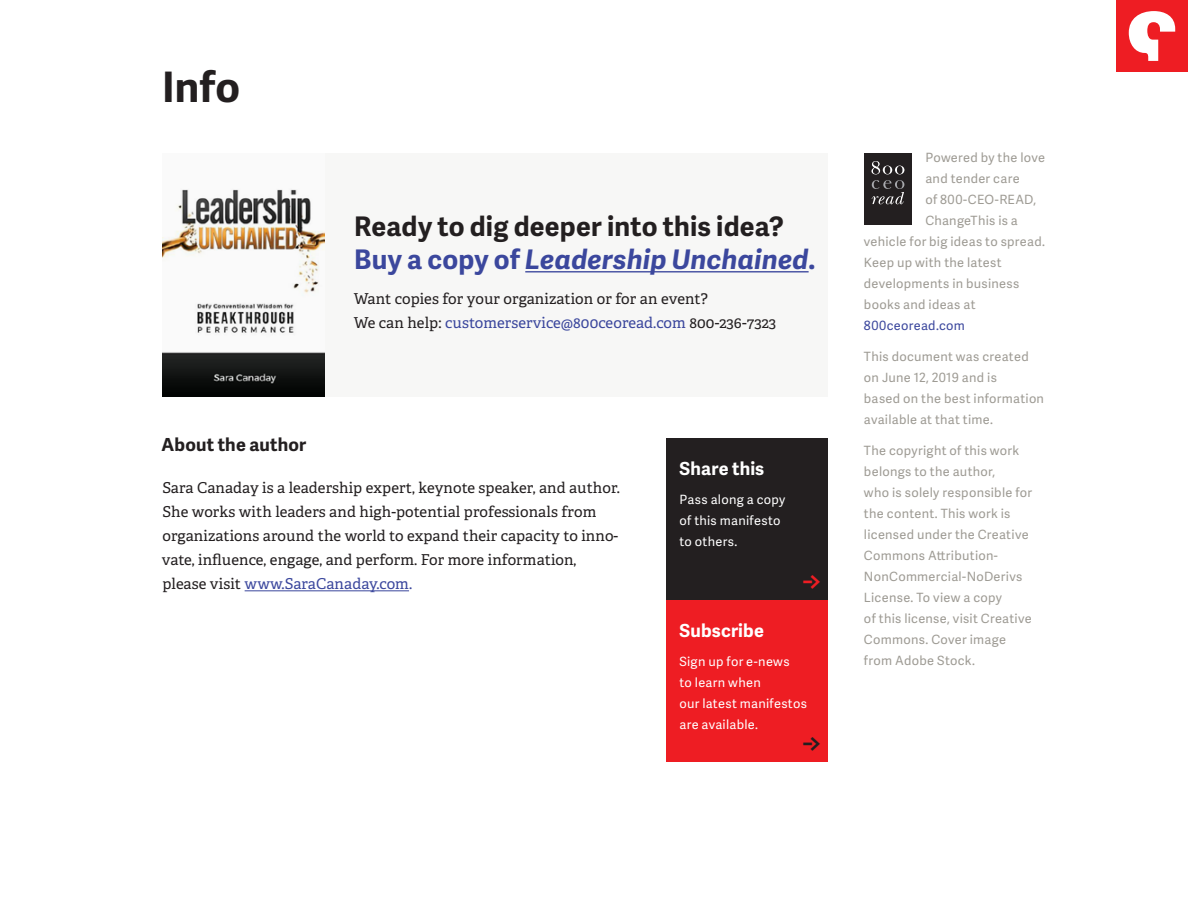
<style>
.page{position:relative;width:1188px;height:918px;background:#fff}
.page>*{position:absolute;margin:0;border:0;box-sizing:border-box;transform-origin:0 0}
.t1{font:700 42px "Adelle Sans";color:#231f20}
.t2{font:36px "Adelle Sans";color:#231f20}
.t3{font:36px "Adelle Sans";color:#ee1d23}
.t4{font:700 27px/33px "Adelle Sans";letter-spacing:.005em;color:#231f20}
.t5{font:700 18px "Adelle Sans";letter-spacing:.01em;color:#fff}
.t6{font:700 18px "Adelle Sans";letter-spacing:.01em;color:#231f20}
.t7{font:15px/24px "Adelle PE";letter-spacing:.005em;color:#231f20}
.t8{font:12.75px/21px "Adelle Sans";letter-spacing:.025em;color:#9e9b94}
.t9{font:12.75px/21px "Adelle Sans";letter-spacing:.025em;color:#fff}
.t10{font:12.75px "Adelle Sans";letter-spacing:.025em;color:#3b479d}
.s1{color:#3b479d}
.s2{font-style:italic;color:#3b479d}
</style>
<div class="page">
<div style="left:1116px;top:0;width:72px;height:72px;background:#ee1d23"></div>
<svg style="left:1129px;top:11px;width:46px;height:50px"></svg>
<div style="left:318px;top:153px;width:510px;height:244px;background:#f7f7f6"></div>
<hr style="left:245px;top:590px;width:164px;height:1px;background:#3b479d">
<hr style="left:525px;top:271px;width:284px;height:1px;background:#3b479d">
<img style="left:162px;top:189px;width:163px;height:208px">
<div style="left:864px;top:153px;width:48px;height:72px;background:#231f20"></div>
<svg style="left:872px;top:161px;width:32px;height:13px"></svg>
<svg style="left:872px;top:180px;width:32px;height:24px"></svg>
<div style="left:666px;top:600px;width:162px;height:162px;background:#ee1d23"></div>
<div style="left:666px;top:438px;width:162px;height:162px;background:#231f20"></div>
<h1 class="t1" style="left:162px;top:57px;width:79px">Info</h1>
<h3 class="t4" style="left:354px;top:209px;width:463px">Ready to dig deeper into this idea?<br><span class="s1">Buy a copy of</span> <span class="s2">Leadership Unchained</span><span class="s1">.</span></h3>
<p class="t7" style="left:354px;top:286px;width:424px">Want copies for your organization or for an event?<br>We can help: <span class="s1">customerservice@800ceoread.com</span> 800-236-7323</p>
<h3 class="t6" style="left:162px;top:432px;width:146px">About the author</h3>
<p class="t7" style="left:162px;top:475px;width:460px">Sara Canaday is a leadership expert, keynote speaker, and author.<br>She works with leaders and high-potential professionals from organizations around the world to expand their capacity to inno&shy;vate, influence, engage, and perform. For more information, please visit <span class="s1">www.SaraCanaday.com.</span></p>
<h3 class="t5" style="left:680px;top:456px;width:86px">Share this</h3>
<p class="t9" style="left:680px;top:488px;width:107px">Pass along a copy of this manifesto to others.</p>
<h2 class="t3" style="left:801px;top:556px;width:22px">G</h2>
<h3 class="t5" style="left:680px;top:618px;width:86px">Subscribe</h3>
<p class="t9" style="left:680px;top:650px;width:129px">Sign up for e-news<br>to learn when<br>our latest manifestos are available.</p>
<h2 class="t2" style="left:801px;top:719px;width:22px">G</h2>
<p class="t8" style="left:925px;top:147px;width:121px">Powered by the love</p>
<p class="t8" style="left:925px;top:168px;width:96px">and tender care</p>
<p class="t8" style="left:925px;top:189px;width:112px">of 800-CEO-READ,</p>
<p class="t8" style="left:925px;top:210px;width:94px">ChangeThis is a</p>
<p class="t8" style="left:864px;top:231px;width:183px">vehicle for big ideas to spread.</p>
<p class="t8" style="left:864px;top:252px;width:139px">Keep up with the latest</p>
<p class="t8" style="left:864px;top:273px;width:157px">developments in business</p>
<p class="t8" style="left:864px;top:294px;width:113px">books and ideas at</p>
<p class="t10" style="left:864px;top:317px;width:103px">800ceoread.com</p>
<p class="t8" style="left:864px;top:346px;width:182px">This document was created on June 12, 2019 and is<br>based on the best information available at that time.</p>
<p class="t8" style="left:864px;top:439px;width:170px">The copyright of this work belongs to the author,<br>who is solely responsible for the content. This work is licensed under the Creative<br>Commons Attribution-<br>NonCommercial-NoDerivs<br>License. To view a copy<br>of this license, visit Creative<br>Commons. Cover image from Adobe Stock.</p>
</div>
